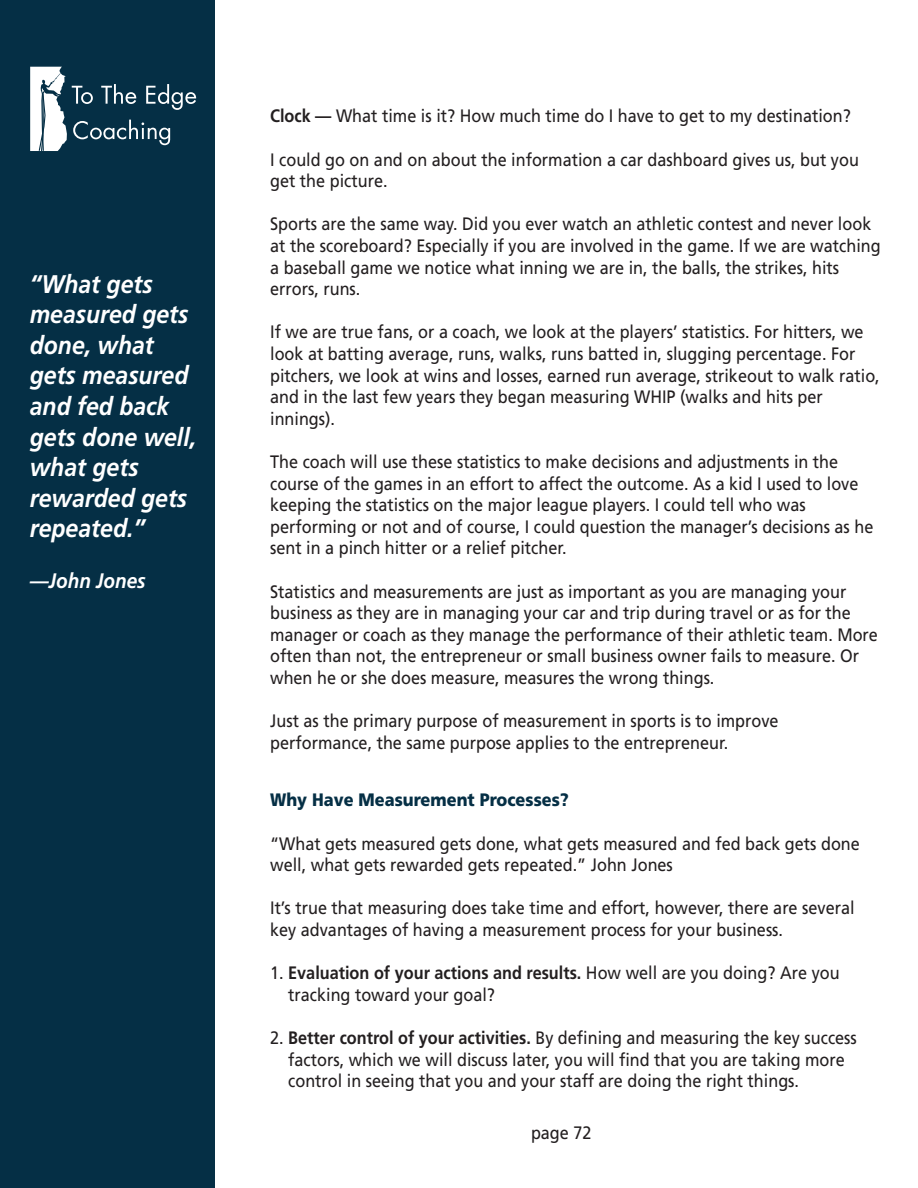
<style>
.page{position:relative;width:918px;height:1188px;background:#fff}
.page>*{position:absolute;margin:0;border:0;box-sizing:border-box;transform-origin:0 0}
.t1{font:italic 700 25.5px/30.6px "Frutiger";color:#fff;scale:.9 1}
.t2{font:italic 700 21px "Frutiger";color:#fff;scale:.9 1}
.t3{font:18px/21.6px "Frutiger";color:#231f20;scale:.9 1}
.t4{font:900 18px "Frutiger";color:#052f45;scale:.9 1}
.s1{font-weight:700}
</style>
<div class="page">
<div style="left:0;top:0;width:215px;height:1188px;background:#052f45"></div>
<svg style="left:30px;top:67px;width:166px;height:84px"></svg>
<h1 class="t1" style="left:30px;top:268px;width:186px">“What gets measured gets done, what gets measured and fed back gets done well, what gets rewarded gets repeated.”</h1>
<p class="t2" style="left:30px;top:568px;width:130px">—John Jones</p>
<p class="t3" style="left:270px;top:105px;width:647px"><span class="s1">Clock —</span> What time is it? How much time do I have to get to my destination?</p>
<p class="t3" style="left:270px;top:148px;width:656px">I could go on and on about the information a car dashboard gives us, but you get the picture.</p>
<p class="t3" style="left:270px;top:213px;width:680px">Sports are the same way. Did you ever watch an athletic contest and never look at the scoreboard? Especially if you are involved in the game. If we are watching a baseball game we notice what inning we are in, the balls, the strikes, hits errors, runs.</p>
<p class="t3" style="left:270px;top:321px;width:679px">If we are true fans, or a coach, we look at the players’ statistics. For hitters, we look at batting average, runs, walks, runs batted in, slugging percentage. For pitchers, we look at wins and losses, earned run average, strikeout to walk ratio, and in the last few years they began measuring WHIP (walks and hits per innings).</p>
<p class="t3" style="left:270px;top:451px;width:672px">The coach will use these statistics to make decisions and adjustments in the course of the games in an effort to affect the outcome. As a kid I used to love keeping the statistics on the major league players. I could tell who was performing or not and of course, I could question the manager’s decisions as he sent in a pinch hitter or a relief pitcher.</p>
<p class="t3" style="left:270px;top:580px;width:677px">Statistics and measurements are just as important as you are managing your business as they are in managing your car and trip during travel or as for the manager or coach as they manage the performance of their athletic team. More often than not, the entrepreneur or small business owner fails to measure. Or when he or she does measure, measures the wrong things.</p>
<p class="t3" style="left:270px;top:710px;width:566px">Just as the primary purpose of measurement in sports is to improve performance, the same purpose applies to the entrepreneur.</p>
<p class="t4" style="left:270px;top:789px;width:333px">Why Have Measurement Processes?</p>
<p class="t3" style="left:270px;top:832px;width:657px">“What gets measured gets done, what gets measured and fed back gets done well, what gets rewarded gets repeated.” John Jones</p>
<p class="t3" style="left:270px;top:897px;width:651px">It’s true that measuring does take time and effort, however, there are several key advantages of having a measurement process for your business.</p>
<p class="t3" style="left:288px;top:962px;width:614px;text-indent:-18px">1. <span class="s1">Evaluation of your actions and results.</span> How well are you doing? Are you tracking toward your goal?</p>
<p class="t3" style="left:288px;top:1027px;width:633px;text-indent:-18px">2. <span class="s1">Better control of your activities.</span> By defining and measuring the key success factors, which we will discuss later, you will find that you are taking more control in seeing that you and your staff are doing the right things.</p>
<p class="t3" style="left:531px;top:1121px;width:69px">page 72</p>
</div>
